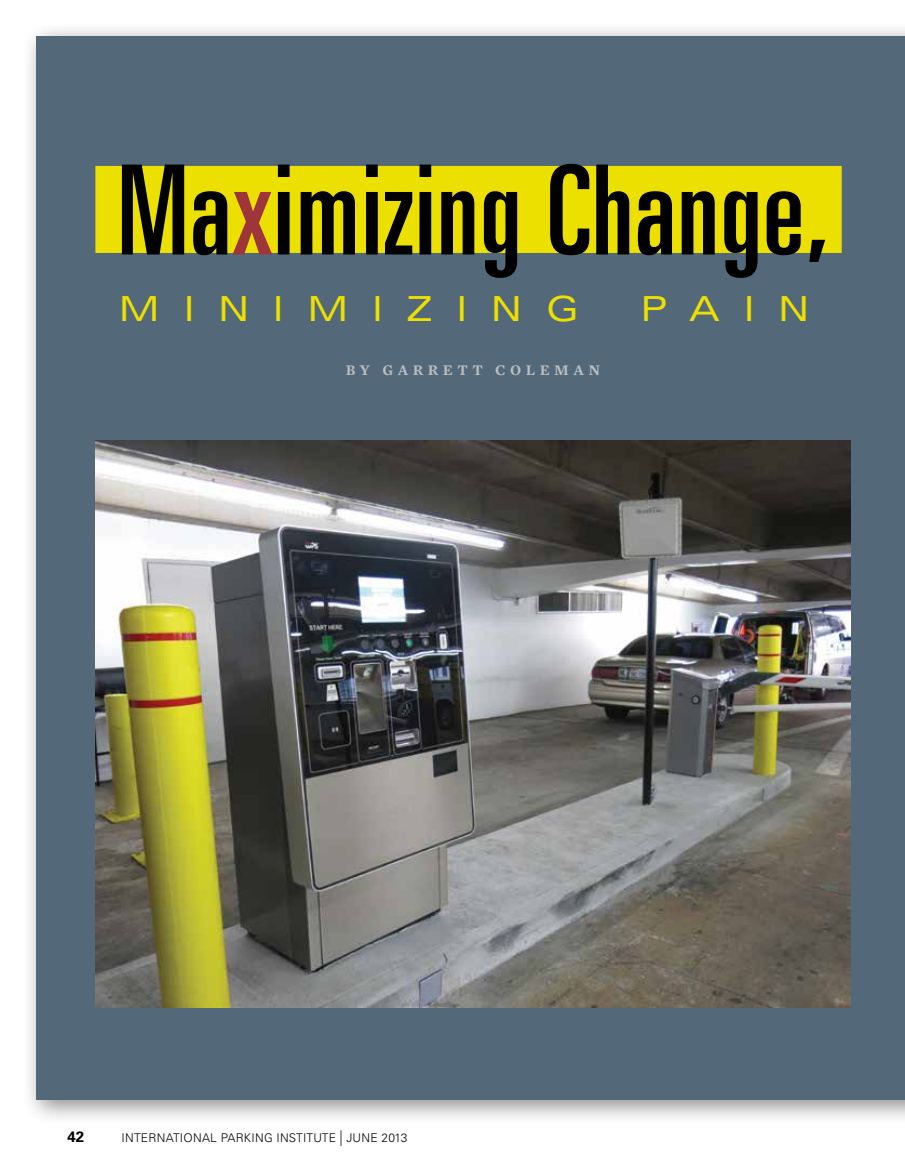
<style>
.page{position:relative;width:905px;height:1175px;background:#fff}
.page>*{position:absolute;margin:0;border:0;box-sizing:border-box;transform-origin:0 0}
.t1{font:ultra-condensed 124.5px "Univers LT Std";letter-spacing:.01em;color:#000}
.t2{font:expanded 34.5px "Univers LT Std";letter-spacing:.7em;color:#ece000}
.t3{font:600 15px "Mercury Text G1";letter-spacing:.3em;color:#bcbec0}
.t4{font:700 15px "Univers LT Std";color:#000}
.t5{font:300 12px "Univers LT Std";letter-spacing:.02em;color:#000}
.s1{color:#9e353b}
.s2{font-weight:300;font-size:12px}
.s3{font-size:15.6px}
</style>
<div class="page">
<div style="left:21px;top:21px;width:883px;height:1104px;background:#000;opacity:.45"></div>
<div style="left:36px;top:36px;width:868px;height:1064px;background:#53697a"></div>
<img style="left:95px;top:441px;width:756px;height:566px">
<div style="left:95px;top:166px;width:746px;height:87px;background:#ece000"></div>
<h1 class="t1" style="left:117px;top:139px;width:713px">Ma<span class="s1">x</span>imizing Change,</h1>
<h2 class="t2" style="left:119px;top:288px;width:461px">MINIM IZING</h2>
<h2 class="t2" style="left:640px;top:288px;width:170px">PAIN</h2>
<p class="t3" style="left:346px;top:358px;width:256px">BY GARRETT COLEMAN</p>
<p class="t4" style="left:68px;top:1127px;width:34px">42 <span class="s2">IN</span></p>
<p class="t5" style="left:134px;top:1130px;width:275px">TE RNATIONAL PARKIN G INSTITUTE <span class="s3">|</span> JUNE 2013</p>
</div>
